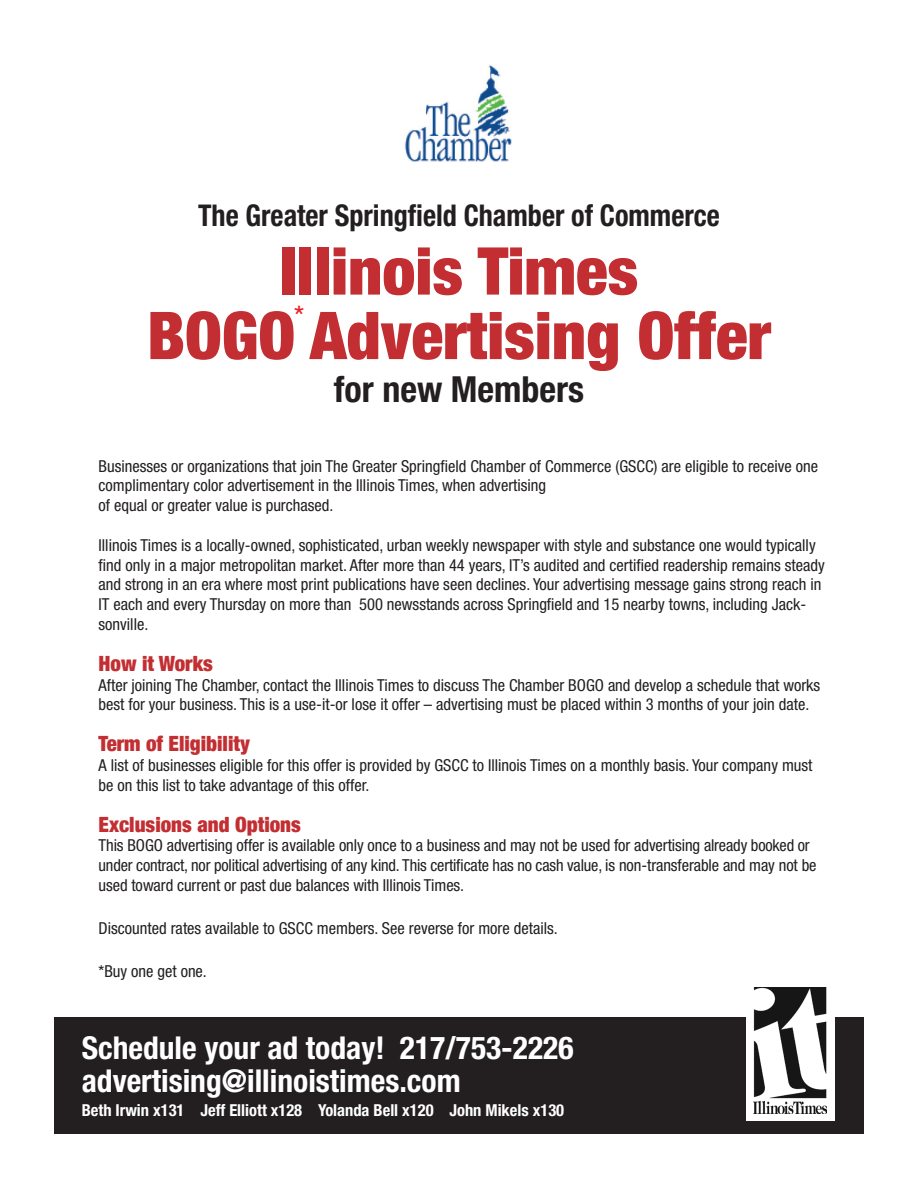
<style>
.page{position:relative;width:918px;height:1188px;background:#fff}
.page>*{position:absolute;margin:0;border:0;box-sizing:border-box;transform-origin:0 0}
.t1{font:900 condensed 66px "Helvetica Neue";color:#c22e31}
.t2{font:700 condensed 36px "Helvetica Neue";color:#231f20}
.t3{font:700 condensed 31.5px/33px "Helvetica Neue";color:#fff}
.t4{font:700 condensed 30px "Helvetica Neue";color:#231f20;scale:.94 1}
.t5{font:condensed 28.5px "Helvetica Neue";color:#ee1d23}
.t6{font:900 condensed 21px "Helvetica Neue";color:#c22e31}
.t7{font:condensed 16.5px/19.8px "Helvetica Neue";color:#231f20}
.t8{font:700 condensed 16.5px "Helvetica Neue";color:#fff}
</style>
<div class="page">
<div style="left:54px;top:1017px;width:810px;height:117px;background:#231f20"></div>
<div style="left:746px;top:976px;width:88px;height:144px;background:#fff"></div>
<img style="left:753px;top:987px;width:73px;height:127px">
<img style="left:405px;top:65px;width:107px;height:97px">
<p class="t4" style="left:198px;top:197px;width:557px">The Greater Springfield Chamber of Commerce</p>
<p class="t1" style="left:280px;top:217px;width:360px">Illinois Times</p>
<p class="t1" style="left:147px;top:281px;width:625px">BOGO Advertising Offer</p>
<p class="t2" style="left:334px;top:368px;width:252px">for new Members</p>
<p class="t5" style="left:294px;top:299px;width:12px">*</p>
<p class="t7" style="left:99px;top:456px;width:721px">Businesses or organizations that join The Greater Springfield Chamber of Commerce (GSCC) are eligible to receive one complimentary color advertisement in the Illinois Times, when advertising<br>of equal or greater value is purchased.</p>
<p class="t7" style="left:99px;top:535px;width:728px">Illinois Times is a locally-owned, sophisticated, urban weekly newspaper with style and substance one would typically<br>fi nd only in a major metropolitan market. After more than 44 years, IT’s audited and certified readership remains steady and strong in an era where most print publications have seen declines. Your advertising message gains strong reach in IT each and every Thursday on more than 500 newsstands across Springfield and 15 nearby towns, including Jack&shy;sonville.</p>
<p class="t6" style="left:99px;top:646px;width:116px">How it Works</p>
<p class="t7" style="left:99px;top:675px;width:723px">After joining The Chamber, contact the Illinois Times to discuss The Chamber BOGO and develop a schedule that works best for your business. This is a use-it-or lose it offer – advertising must be placed within 3 months of your join date.</p>
<p class="t6" style="left:99px;top:726px;width:153px">Term of Eligibility</p>
<p class="t7" style="left:99px;top:755px;width:715px">A list of businesses eligible for this offer is provided by GSCC to Illinois Times on a monthly basis. Your company must be on this list to take advantage of this offer.</p>
<p class="t6" style="left:99px;top:807px;width:204px">Exclusions and Options</p>
<p class="t7" style="left:99px;top:835px;width:719px">This BOGO advertising offer is available only once to a business and may not be used for advertising already booked or under contract, nor political advertising of any kind. This certificate has no cash value, is non-transferable and may not be used toward current or past due balances with Illinois Times.</p>
<p class="t7" style="left:99px;top:918px;width:461px">Discounted rates available to GSCC members. See reverse for more details.</p>
<p class="t7" style="left:99px;top:961px;width:110px">*Buy one get one.</p>
<h3 class="t3" style="left:82px;top:1031px;width:493px">Schedule your ad today! 217/753-2226 advertising@illinoistimes.com</h3>
<p class="t8" style="left:82px;top:1100px;width:484px">Beth Irwin x131 Jeff Elliott x128 Yolanda Bell x120 John Mikels x130</p>
</div>
